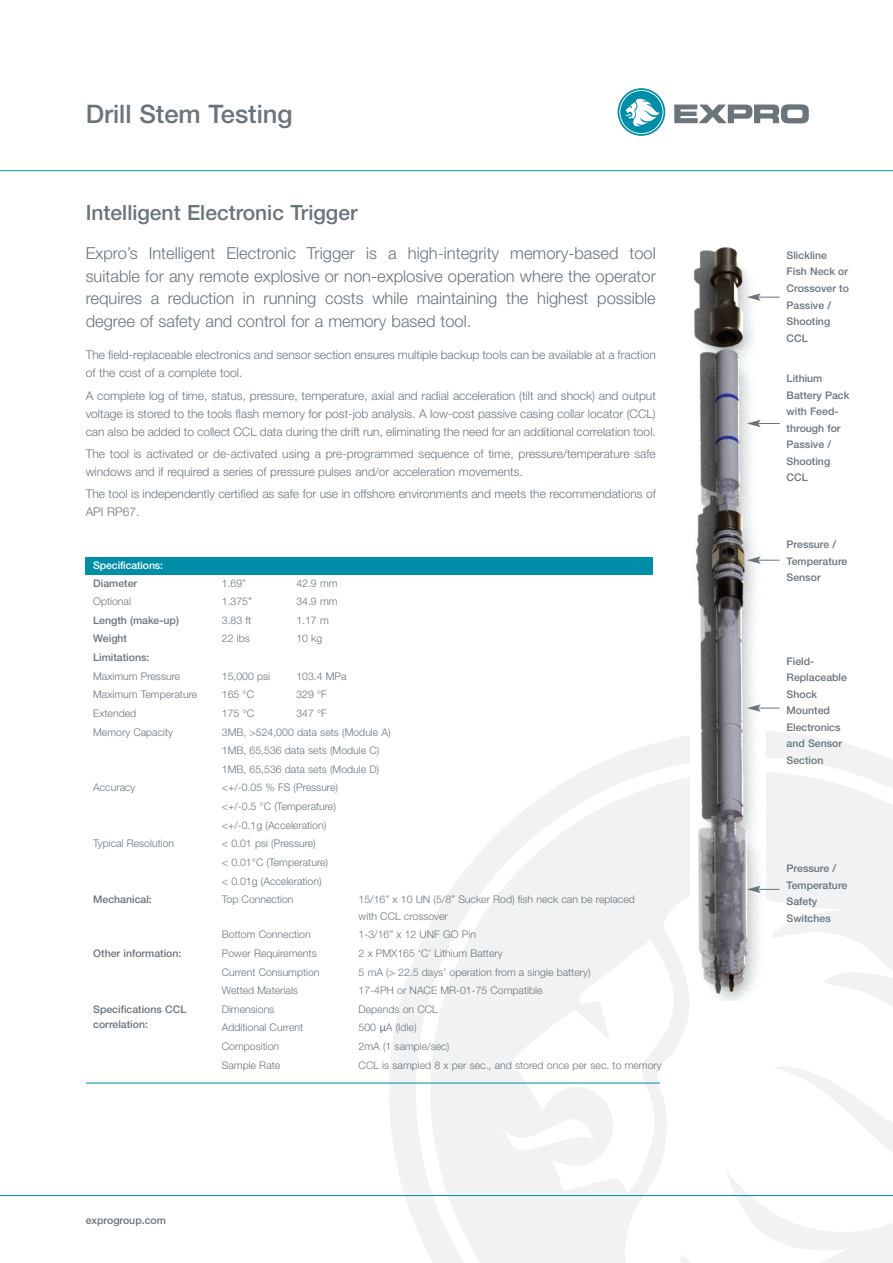
<style>
.page{position:relative;width:893px;height:1263px;background:#fff}
.page>*{position:absolute;margin:0;border:0;box-sizing:border-box;transform-origin:0 0}
.t1{font:500 25.5px "Helvetica Neue";color:#6a747b}
.t2{font:500 21px "Helvetica Neue";color:#6a747b}
.t3{font:300 16.5px/22.5px "Helvetica Neue";color:#6a747b;text-align:justify}
.t4{font:300 12px/18px "Helvetica Neue";color:#6a747b}
.t5{font:300 10.5px/18.6px "Helvetica Neue";color:#6a747b}
.t6{font:500 10.5px/16.5px "Helvetica Neue";color:#6a747b}
.t7{font:500 10.5px "Helvetica Neue";letter-spacing:-.01em;color:#fff}
.s1{font-family:"Lucida Grande";font-weight:400}
</style>
<div class="page">
<svg style="left:389px;top:731px;width:503px;height:525px"></svg>
<svg style="left:430px;top:771px;width:462px;height:492px;fill:#f0f2f3"></svg>
<hr style="left:0;top:170px;width:892px;height:1px;background:#008da8">
<hr style="left:0;top:1195px;width:892px;height:1px;background:#008da8">
<div style="left:86px;top:557px;width:566px;height:17px;background:#008da8"></div>
<hr style="left:86px;top:1083px;width:574px;height:1px;background:#008da8">
<svg style="left:674px;top:104px;width:134px;height:19px"></svg>
<svg style="left:617px;top:88px;width:48px;height:48px"></svg>
<img style="left:690px;top:247px;width:75px;height:754px">
<svg style="left:746px;top:293px;width:33px;height:8px"></svg>
<svg style="left:746px;top:420px;width:33px;height:7px"></svg>
<svg style="left:746px;top:556px;width:33px;height:8px"></svg>
<svg style="left:746px;top:704px;width:33px;height:8px"></svg>
<svg style="left:746px;top:886px;width:33px;height:7px"></svg>
<h1 class="t1" style="left:86px;top:105px;width:208px">Drill Stem Testing</h1>
<h2 class="t2" style="left:86px;top:205px;width:273px">Intelligent Electronic Trigger</h2>
<p class="t3" style="left:86px;top:243px;width:571px">Expro’s Intelligent Electronic Trigger is a high-integrity memory-based tool suitable for any remote explosive or non-explosive operation where the operator requires a reduction in running costs while maintaining the highest possible degree of safety and control for a memory based tool.</p>
<p class="t4" style="left:86px;top:347px;width:571px">The field-replaceable electronics and sensor section ensures multiple backup tools can be available at a fraction of the cost of a complete tool.</p>
<p class="t4" style="left:86px;top:387px;width:571px;text-align:justify">A complete log of time, status, pressure, temperature, axial and radial acceleration (tilt and shock) and output voltage is stored to the tools flash memory for post-job analysis. A low-cost passive casing collar locator (CCL) can also be added to collect CCL data during the drift run, eliminating the need for an additional correlation tool.</p>
<p class="t4" style="left:86px;top:446px;width:571px">The tool is activated or de-activated using a pre-programmed sequence of time, pressure/temperature safe windows and if required a series of pressure pulses and/or acceleration movements.</p>
<p class="t4" style="left:86px;top:486px;width:571px">The tool is independently certified as safe for use in offshore environments and meets the recommendations of<br>API RP67.</p>
<p class="t7" style="left:93px;top:561px;width:71px">Specifications:</p>
<p class="t6" style="left:93px;top:575px;width:45px">Diameter</p>
<p class="t5" style="left:222px;top:574px;width:26px">1.69”</p>
<p class="t5" style="left:296px;top:574px;width:43px">42.9 mm</p>
<p class="t5" style="left:93px;top:593px;width:39px">Optional</p>
<p class="t5" style="left:222px;top:593px;width:32px">1.375”</p>
<p class="t5" style="left:296px;top:593px;width:43px">34.9 mm</p>
<p class="t6" style="left:93px;top:613px;width:87px">Length (make-up)</p>
<p class="t5" style="left:222px;top:612px;width:31px">3.83 ft</p>
<p class="t5" style="left:296px;top:612px;width:34px">1.17 m</p>
<p class="t6" style="left:93px;top:631px;width:35px">Weight</p>
<p class="t5" style="left:222px;top:630px;width:29px">22 lbs</p>
<p class="t5" style="left:296px;top:630px;width:27px">10 kg</p>
<p class="t6" style="left:93px;top:650px;width:58px">Limitations:</p>
<p class="t5" style="left:93px;top:668px;width:89px">Maximum Pressure</p>
<p class="t5" style="left:222px;top:668px;width:50px">15,000 psi</p>
<p class="t5" style="left:296px;top:668px;width:52px">103.4 MPa</p>
<p class="t5" style="left:93px;top:686px;width:105px">Maximum Temperature</p>
<p class="t5" style="left:222px;top:686px;width:34px">165 °C</p>
<p class="t5" style="left:296px;top:686px;width:32px">329 °F</p>
<p class="t5" style="left:93px;top:705px;width:44px">Extended</p>
<p class="t5" style="left:222px;top:705px;width:34px">175 °C</p>
<p class="t5" style="left:296px;top:705px;width:32px">347 °F</p>
<p class="t5" style="left:93px;top:723px;width:81px">Memory Capacity</p>
<p class="t5" style="left:222px;top:723px;width:170px">3MB, &gt;524,000 data sets (Module A)<br>1MB, 65,536 data sets (Module C)<br>1MB, 65,536 data sets (Module D)</p>
<p class="t5" style="left:93px;top:779px;width:44px">Accuracy</p>
<p class="t5" style="left:222px;top:779px;width:118px">&lt;+/-0.05 % FS (Pressure) &lt;+/-0.5 °C (Temperature) &lt;+/-0.1g (Acceleration)</p>
<p class="t5" style="left:93px;top:835px;width:82px">Typical Resolution</p>
<p class="t5" style="left:222px;top:835px;width:108px">&lt; 0.01 psi (Pressure)<br>&lt; 0.01°C (Temperature) &lt; 0.01g (Acceleration)</p>
<p class="t6" style="left:93px;top:892px;width:60px">Mechanical:</p>
<p class="t5" style="left:222px;top:891px;width:73px">Top Connection</p>
<p class="t5" style="left:358px;top:892px;width:278px;line-height:16.5px">15/16” x 10 UN (5/8” Sucker Rod) fish neck can be replaced with CCL crossover</p>
<p class="t5" style="left:222px;top:926px;width:90px">Bottom Connection</p>
<p class="t5" style="left:358px;top:926px;width:119px">1-3/16” x 12 UNF GO Pin</p>
<p class="t6" style="left:93px;top:946px;width:90px">Other information:</p>
<p class="t5" style="left:222px;top:945px;width:96px">Power Requirements</p>
<p class="t5" style="left:358px;top:945px;width:145px">2 x PMX165 ‘C’ Lithium Battery</p>
<p class="t5" style="left:222px;top:963px;width:99px">Current Consumption</p>
<p class="t5" style="left:358px;top:963px;width:233px">5 mA (&gt; 22.5 days’ operation from a single battery)</p>
<p class="t5" style="left:222px;top:982px;width:78px">Wetted Materials</p>
<p class="t5" style="left:358px;top:982px;width:185px">17-4PH or NACE MR-01-75 Compatible</p>
<p class="t6" style="left:93px;top:1002px;width:95px">Specifications CCL</p>
<p class="t5" style="left:222px;top:1001px;width:54px">Dimensions</p>
<p class="t5" style="left:358px;top:1001px;width:81px">Depends on CCL</p>
<p class="t6" style="left:93px;top:1017px;width:56px">correlation:</p>
<p class="t5" style="left:222px;top:1019px;width:83px">Additional Current</p>
<p class="t5" style="left:358px;top:1019px;width:59px">500 <span class="s1">μ</span>A (Idle)</p>
<p class="t5" style="left:222px;top:1038px;width:59px">Composition</p>
<p class="t5" style="left:358px;top:1038px;width:92px">2mA (1 sample/sec)</p>
<p class="t5" style="left:222px;top:1057px;width:60px">Sample Rate</p>
<p class="t5" style="left:358px;top:1057px;width:304px">CCL is sampled 8 x per sec., and stored once per sec. to memory</p>
<p class="t6" style="left:86px;top:1213px;width:82px">exprogroup.com</p>
<p class="t6" style="left:786px;top:248px;width:64px">Slickline<br>Fish Neck or<br>Crossover to<br>Passive /<br>Shooting<br>CCL</p>
<p class="t6" style="left:786px;top:371px;width:64px">Lithium<br>Battery Pack with Feed&shy;through for<br>Passive /<br>Shooting<br>CCL</p>
<p class="t6" style="left:786px;top:537px;width:62px">Pressure /<br>Temperature<br>Sensor</p>
<p class="t6" style="left:786px;top:654px;width:62px">Field-<br>Replaceable<br>Shock<br>Mounted<br>Electronics and Sensor<br>Section</p>
<p class="t6" style="left:786px;top:861px;width:62px">Pressure /<br>Temperature<br>Safety<br>Switches</p>
</div>
